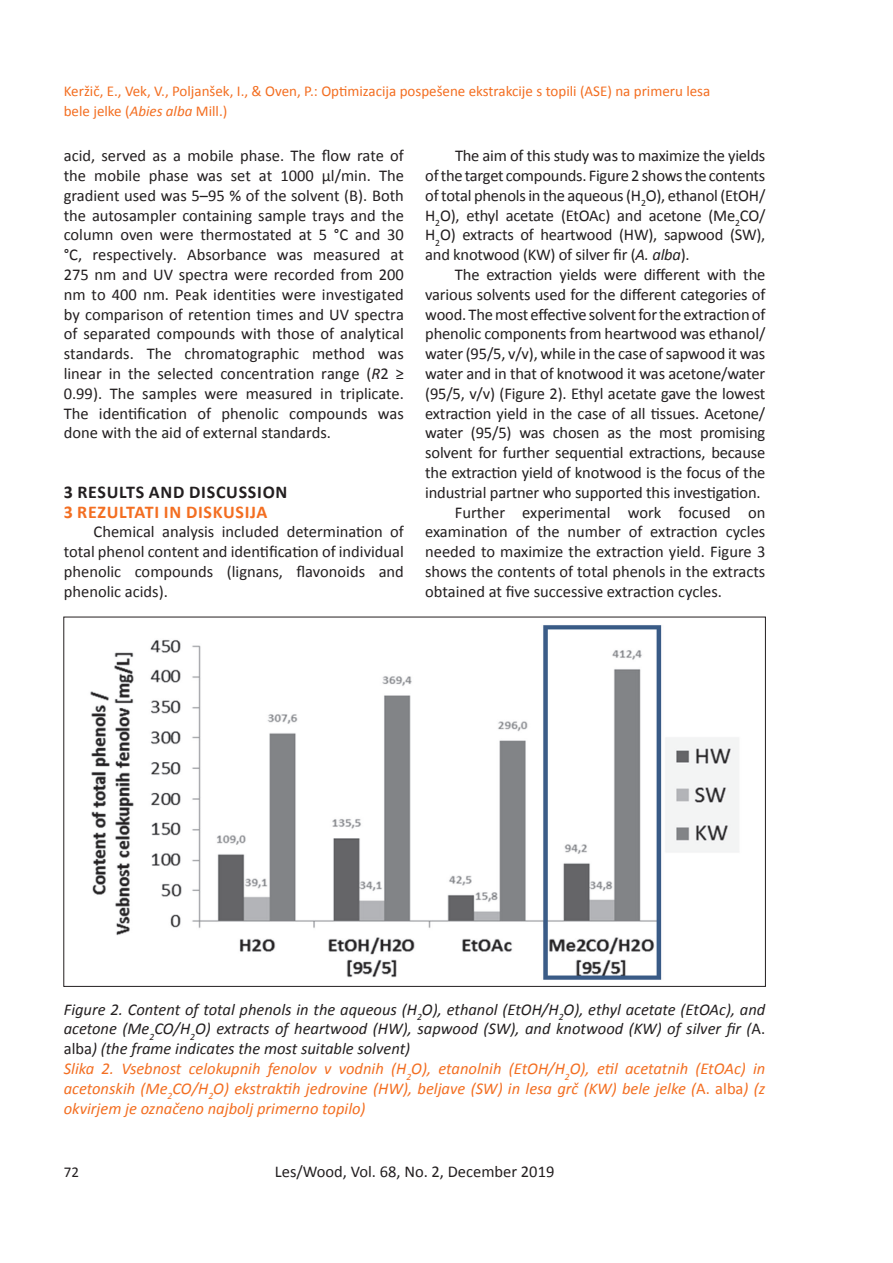
<style>
.page{position:relative;width:893px;height:1263px;background:#fff}
.page>*{position:absolute;margin:0;border:0;box-sizing:border-box;transform-origin:0 0}
.t1{font:700 18px "Calibri";letter-spacing:.04em;color:#231f20}
.t2{font:700 18px "Calibri";letter-spacing:.04em;color:#f36e21}
.t3{font:16.5px/19.8px "Calibri";letter-spacing:-.01em;color:#231f20;text-align:justify}
.t4{font:italic 16.5px/19.8px "Calibri";color:#231f20}
.t5{font:15px/19.8px "Calibri";color:#f36e21}
.t6{font:15px "Calibri";color:#231f20}
.s1{font-style:italic}
.s2{font-style:normal}
.s3{color:#f36e21}
.s4{font-style:normal;color:#f36e21}
</style>
<div class="page">
<img style="left:90px;top:625px;width:649px;height:355px">
<p class="t5" style="left:64px;top:81px;width:648px">Keržič, E., Vek, V., Poljanšek, I., &amp; Oven, P.: Optimizacija pospešene ekstrakcije s topili (ASE) na primeru lesa bele jelke (<span class="s1">Abies alba</span> Mill.)</p>
<p class="t3" style="left:64px;top:146px;width:342px">acid, served as a mobile phase. The flow rate of the mobile phase was set at 1000 μl/min. The gradient used was 5–95 % of the solvent (B). Both the autosampler containing sample trays and the column oven were thermostated at 5 °C and 30 °C, respectively. Absorbance was measured at 275 nm and UV spectra were recorded from 200 nm to 400 nm. Peak identities were investigated by comparison of retention times and UV spectra of separated compounds with those of analytical standards. The chromatographic method was linear in the selected concentration range (<span class="s1">R</span>2 ≥ 0.99). The samples were measured in triplicate.<br>The identification of phenolic compounds was done with the aid of external standards.</p>
<p class="t1" style="left:64px;top:480px;width:225px">3 RESULTS AND DISCUSSION</p>
<p class="t2" style="left:64px;top:500px;width:205px">3 REZULTATI IN DISKUSIJA</p>
<p class="t3" style="left:64px;top:522px;width:342px;text-indent:30px">Chemical analysis included determination of total phenol content and identification of individual phenolic compounds (lignans, flavonoids and phenolic acids).</p>
<p class="t3" style="left:425px;top:146px;width:342px;text-indent:30px">The aim of this study was to maximize the yields ofthe target compounds. Figure2showsthe contents of total phenols in the aqueous (H<sub>2</sub>O), ethanol (EtOH/ H<sub>2</sub>O), ethyl acetate (EtOAc) and acetone (Me<sub>2</sub>CO/ H<sub>2</sub>O) extracts of heartwood (HW), sapwood (SW), and knotwood (KW) of silver fir (<span class="s1">A. alba</span>).</p>
<p class="t3" style="left:455px;top:265px;width:312px">The extraction yields were different with the</p>
<p class="t3" style="left:425px;top:284px;width:342px">various solvents used for the different categories of</p>
<p class="t3" style="left:425px;top:304px;width:342px">wood. Themost effective solventforthe extractionof</p>
<p class="t3" style="left:425px;top:324px;width:342px">phenolic components from heartwood was ethanol/</p>
<p class="t3" style="left:425px;top:344px;width:342px">water (95/5, v/v), while in the case of sapwood it was</p>
<p class="t3" style="left:425px;top:364px;width:342px">water and in that of knotwood it was acetone/water</p>
<p class="t3" style="left:425px;top:383px;width:342px">(95/5, v/v) (Figure 2). Ethyl acetate gave the lowest</p>
<p class="t3" style="left:425px;top:403px;width:342px">extraction yield in the case of all tissues. Acetone/</p>
<p class="t3" style="left:425px;top:423px;width:342px">water (95/5) was chosen as the most promising</p>
<p class="t3" style="left:425px;top:443px;width:342px">solvent for further sequential extractions, because</p>
<p class="t3" style="left:425px;top:463px;width:342px">the extraction yield of knotwood is the focus of the</p>
<p class="t3" style="left:425px;top:482px;width:337px">industrial partner who supported this investigation.</p>
<p class="t3" style="left:455px;top:502px;width:312px">Further experimental work focused on</p>
<p class="t3" style="left:425px;top:522px;width:342px">examination of the number of extraction cycles</p>
<p class="t3" style="left:425px;top:542px;width:342px">needed to maximize the extraction yield. Figure 3</p>
<p class="t3" style="left:425px;top:562px;width:342px">shows the contents of total phenols in the extracts</p>
<p class="t3" style="left:425px;top:581px;width:298px">obtained at five successive extraction cycles.</p>
<p class="t4" style="left:64px;top:999px;width:703px">Figure 2. Content of total phenols in the aqueous (H<sub>2</sub>O), ethanol (EtOH/H<sub>2</sub>O), ethyl acetate (EtOAc), and acetone (Me<sub>2</sub>CO/H<sub>2</sub>O) extracts of heartwood (HW), sapwood (SW), and knotwood (KW) of silver fir (<span class="s2">A. alba</span>) (the frame indicates the most suitable solvent)<br><span class="s3">Slika 2. Vsebnost celokupnih fenolov v vodnih (H</span><sub>2</sub><span class="s3">O), etanolnih (EtOH/H</span><sub>2</sub><span class="s3">O), etil acetatnih (EtOAc) in acetonskih (Me</span><sub>2</sub><span class="s3">CO/H</span><sub>2</sub><span class="s3">O) ekstraktih jedrovine (HW), beljave (SW) in lesa grč (KW) bele jelke (</span><span class="s4">A. alba</span><span class="s3">) (z okvirjem je označeno najbolj primerno topilo)</span></p>
<p class="t6" style="left:64px;top:1163px;width:17px">72</p>
<p class="t3" style="left:275px;top:1162px;width:281px">Les/Wood, Vol. 68, No. 2, December 2019</p>
</div>
